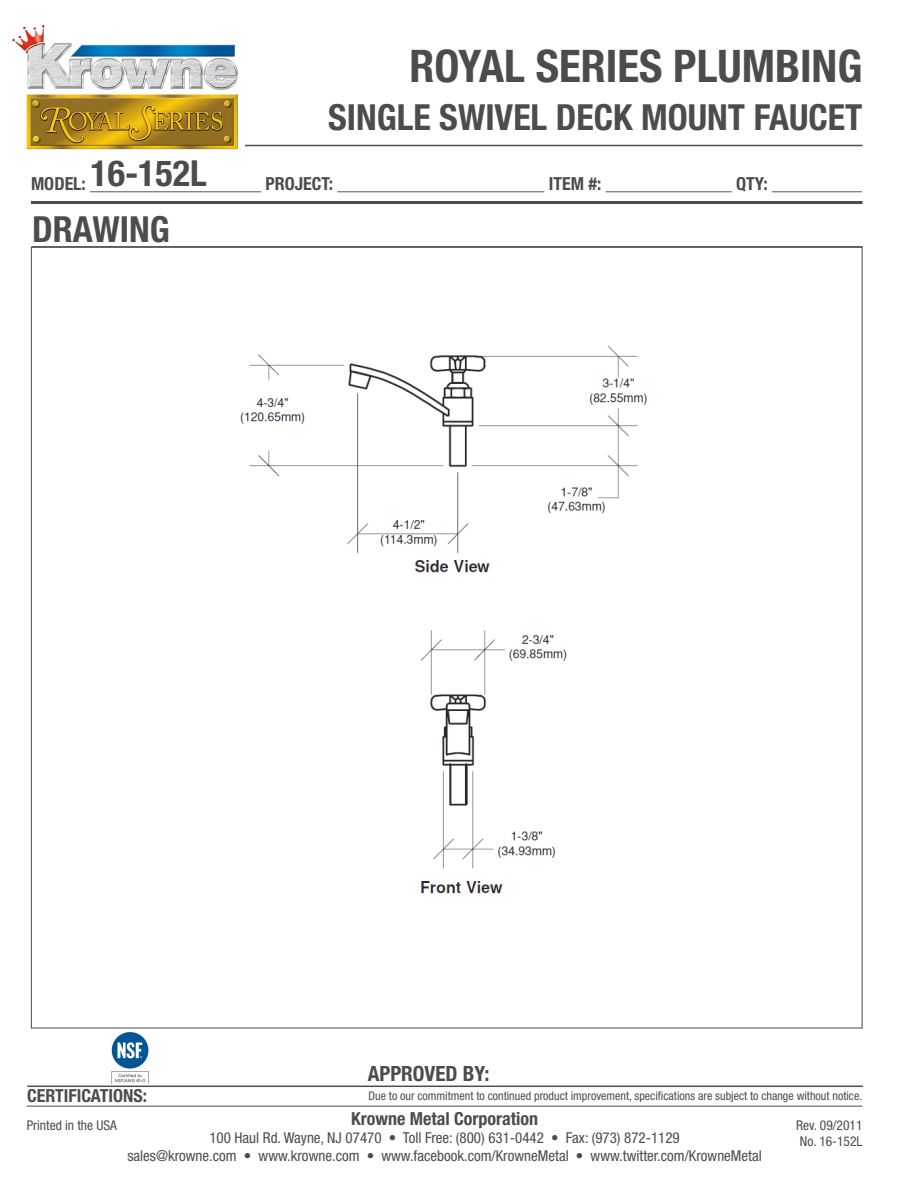
<style>
.page{position:relative;width:918px;height:1188px;background:#fff}
.page>*{position:absolute;margin:0;border:0;box-sizing:border-box;transform-origin:0 0}
.t1{font:700 condensed 45px "Helvetica Neue LT Std";color:#4b4c4d}
.t2{font:700 condensed 36px "Helvetica Neue LT Std";color:#4b4c4d}
.t3{font:700 condensed 21px "Helvetica Neue LT Std";color:#4b4c4d}
.t4{font:700 condensed 18px "Helvetica Neue LT Std";color:#4b4c4d}
.t5{font:condensed 15px "Helvetica Neue LT Std";color:#4b4c4d}
.t6{font:condensed 13.5px "Helvetica Neue LT Std";color:#4b4c4d}
.t7{font:condensed 12px "Helvetica Neue LT Std";color:#4b4c4d}
</style>
<div class="page">
<hr style="left:27px;top:1086px;width:836px;height:1px;background:#4b4c4d">
<hr style="left:27px;top:1106px;width:835px;height:1px;background:#4b4c4d">
<hr style="left:30px;top:145px;width:832px;height:1px;background:#4b4c4d">
<hr style="left:31px;top:201px;width:831px;height:3px;background:#4b4c4d">
<img style="left:12px;top:24px;width:227px;height:66px">
<img style="left:111px;top:1032px;width:38px;height:52px">
<div style="left:22px;top:94px;width:223px;height:59px;background:#fff"></div>
<img style="left:26px;top:94px;width:212px;height:56px">
<hr style="left:32px;top:246px;width:830px;height:2px;background:#4b4c4d">
<img style="left:240px;top:346px;width:407px;height:548px">
<p class="t1" style="left:409px;top:39px;width:455px">ROYAL SERIES PLUMBING</p>
<p class="t2" style="left:328px;top:96px;width:536px">SINGLE SWIVEL DECK MOUNT FAUCET</p>
<p class="t2" style="left:90px;top:151px;width:118px">16-152L</p>
<p class="t2" style="left:32px;top:207px;width:139px">DRAWING</p>
<p class="t4" style="left:31px;top:172px;width:833px">MODEL: ___________________ PROJECT: _______________________ ITEM #: ______________ QTY: __________</p>
<p class="t4" style="left:27px;top:1085px;width:121px">CERTIFICATIONS:</p>
<p class="t3" style="left:368px;top:1061px;width:123px">APPROVED BY:</p>
<p class="t7" style="left:368px;top:1089px;width:495px">Due to our commitment to continued product improvement, specifications are subject to change without notice.</p>
<p class="t6" style="left:27px;top:1117px;width:92px">Printed in the USA</p>
<p class="t4" style="left:351px;top:1108px;width:188px">Krowne Metal Corporation</p>
<p class="t5" style="left:209px;top:1129px;width:472px">100 Haul Rd. Wayne, NJ 07470 • Toll Free: (800) 631-0442 • Fax: (973) 872-1129</p>
<p class="t5" style="left:127px;top:1147px;width:636px">sales@krowne.com • www.krowne.com • www.facebook.com/KrowneMetal • www.twitter.com/KrowneMetal</p>
<p class="t6" style="left:796px;top:1117px;width:68px">Rev. 09/2011</p>
<p class="t6" style="left:800px;top:1133px;width:64px">No. 16-152L</p>
</div>
